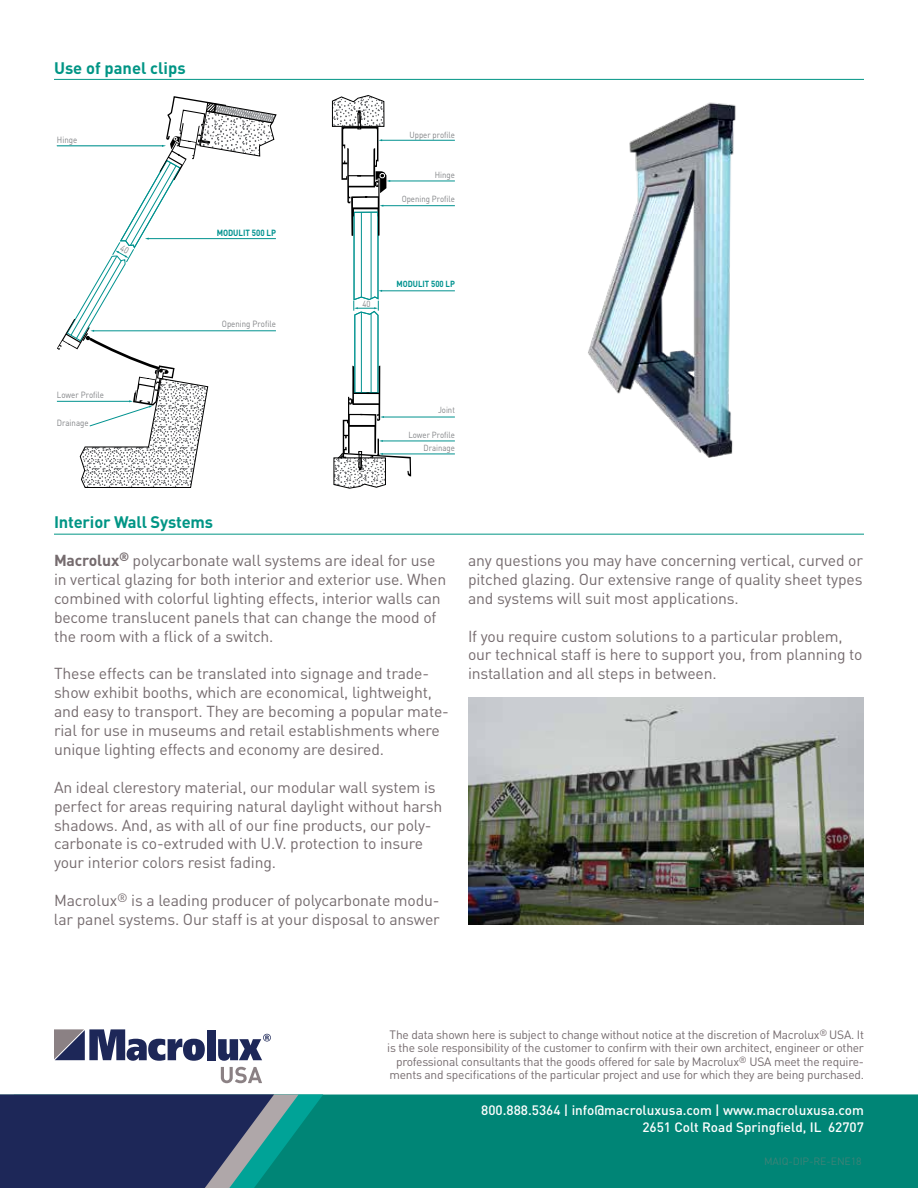
<style>
.page{position:relative;width:918px;height:1188px;background:#fff}
.page>*{position:absolute;margin:0;border:0;box-sizing:border-box;transform-origin:0 0}
.t1{font:700 16.5px "DIN Pro";letter-spacing:-.01em;color:#009585}
.t2{font:15.75px/18.9px "DIN Pro";letter-spacing:-.01em;color:#756b6e}
.t3{font:500 13.5px/16.2px "DIN Pro";color:#fff;text-align:right}
.t4{font:12px/13.5px "DIN Pro";letter-spacing:-.02em;color:#756b6e;text-align:right}
.t5{font:10.5px "DIN Pro";letter-spacing:-.01em;color:#3e8377}
.t6{font:8.85px "DIN Pro";color:#808285;scale:.89 1}
.t7{font:700 8.85px "DIN Pro";color:#00928f;scale:.89 1}
.t8{font:8.7px "DIN Pro";color:#808285;scale:.89 1}
.t9{font:700 8.7px "DIN Pro";color:#00928f;scale:.89 1}
.s1{font-weight:700}
</style>
<div class="page">
<div style="left:323px;top:1094px;width:595px;height:94px;background:#008576"></div>
<svg style="left:0;top:1094px;width:323px;height:94px;background:#234466"></svg>
<hr style="left:54px;top:534px;width:810px;height:1px;background:#009585">
<div style="left:207px;top:1030px;width:8px;height:30px;background:#1d2758"></div>
<svg style="left:218px;top:1034px;width:53px;height:27px"></svg>
<svg style="left:54px;top:1029px;width:151px;height:32px"></svg>
<svg style="left:221px;top:1067px;width:41px;height:16px"></svg>
<hr style="left:54px;top:79px;width:810px;height:1px;background:#009585">
<img style="left:588px;top:102px;width:148px;height:356px">
<hr style="left:381px;top:140px;width:74px;height:1px;background:#00928f">
<hr style="left:390px;top:181px;width:65px;height:1px;background:#00928f">
<hr style="left:383px;top:205px;width:72px;height:1px;background:#00928f">
<hr style="left:381px;top:291px;width:74px;height:1px;background:#00928f">
<hr style="left:382px;top:454px;width:73px;height:1px;background:#00928f">
<hr style="left:382px;top:441px;width:73px;height:1px;background:#00928f">
<hr style="left:383px;top:417px;width:72px;height:1px;background:#00928f">
<svg style="left:332px;top:95px;width:79px;height:394px"></svg>
<img style="left:468px;top:698px;width:396px;height:227px">
<svg style="left:57px;top:97px;width:220px;height:391px"></svg>
<p class="t1" style="left:54px;top:57px;width:133px">Use of panel clips</p>
<p class="t6" style="left:57px;top:134px;width:24px">Hinge</p>
<p class="t7" style="left:217px;top:226px;width:68px">MODULIT 500 LP</p>
<p class="t6" style="left:57px;top:389px;width:55px">Lower Profile</p>
<p class="t6" style="left:57px;top:417px;width:37px">Drainage</p>
<p class="t6" style="left:222px;top:318px;width:62px">Opening Profile</p>
<p class="t8" style="left:410px;top:129px;width:53px">Upper profile</p>
<p class="t8" style="left:435px;top:169px;width:24px">Hinge</p>
<p class="t8" style="left:402px;top:193px;width:61px">Opening Profile</p>
<p class="t8" style="left:363px;top:298px;width:11px">40</p>
<p class="t9" style="left:397px;top:278px;width:67px">MODULIT 500 LP</p>
<p class="t8" style="left:438px;top:404px;width:20px">Joint</p>
<p class="t8" style="left:408px;top:429px;width:54px">Lower Profile</p>
<p class="t8" style="left:424px;top:442px;width:37px">Drainage</p>
<p class="t1" style="left:54px;top:511px;width:161px">Interior Wall Systems</p>
<p class="t2" style="left:54px;top:550px;width:394px"><span class="s1">Macrolux</span><sup>®</sup> polycarbonate wall systems are ideal for use in vertical glazing for both interior and exterior use. When combined with colorful lighting effects, interior walls can become translucent panels that can change the mood of the room with a flick of a switch.</p>
<p class="t2" style="left:54px;top:664px;width:396px">These effects can be translated into signage and trade&shy;show exhibit booths, which are economical, lightweight, and easy to transport. They are becoming a popular mate&shy;rial for use in museums and retail establishments where unique lighting effects and economy are desired.</p>
<p class="t2" style="left:54px;top:777px;width:390px">An ideal clerestory material, our modular wall system is perfect for areas requiring natural daylight without harsh shadows. And, as with all of our fine products, our poly&shy;carbonate is co-extruded with U.V. protection to insure your interior colors resist fading.</p>
<p class="t2" style="left:54px;top:890px;width:387px">Macrolux<sup>®</sup> is a leading producer of polycarbonate modu&shy;lar panel systems. Our staff is at your disposal to answer</p>
<p class="t2" style="left:468px;top:550px;width:397px;text-align:justify">any questions you may have concerning vertical, curved or pitched glazing. Our extensive range of quality sheet types and systems will suit most applications.</p>
<p class="t2" style="left:468px;top:626px;width:396px">If you require custom solutions to a particular problem, our technical staff is here to support you, from planning to installation and all steps in between.</p>
<p class="t4" style="left:387px;top:1027px;width:478px">The data shown here is subject to change without notice at the discretion of Macrolux<sup>®</sup> USA. It is the sole responsibility of the customer to confirm with their own architect, engineer or other professional consultants that the goods offered for sale by Macrolux<sup>®</sup> USA meet the require&shy;ments and specifications of the particular project and use for which they are being purchased.</p>
<p class="t3" style="left:481px;top:1102px;width:384px">800.888.5364 | info@macroluxusa.com | www.macroluxusa.com<br>2651 Colt Road Springfield, IL 62707</p>
<p class="t5" style="left:764px;top:1154px;width:99px">MAIQ-DIP-RE-ENE18</p>
</div>
